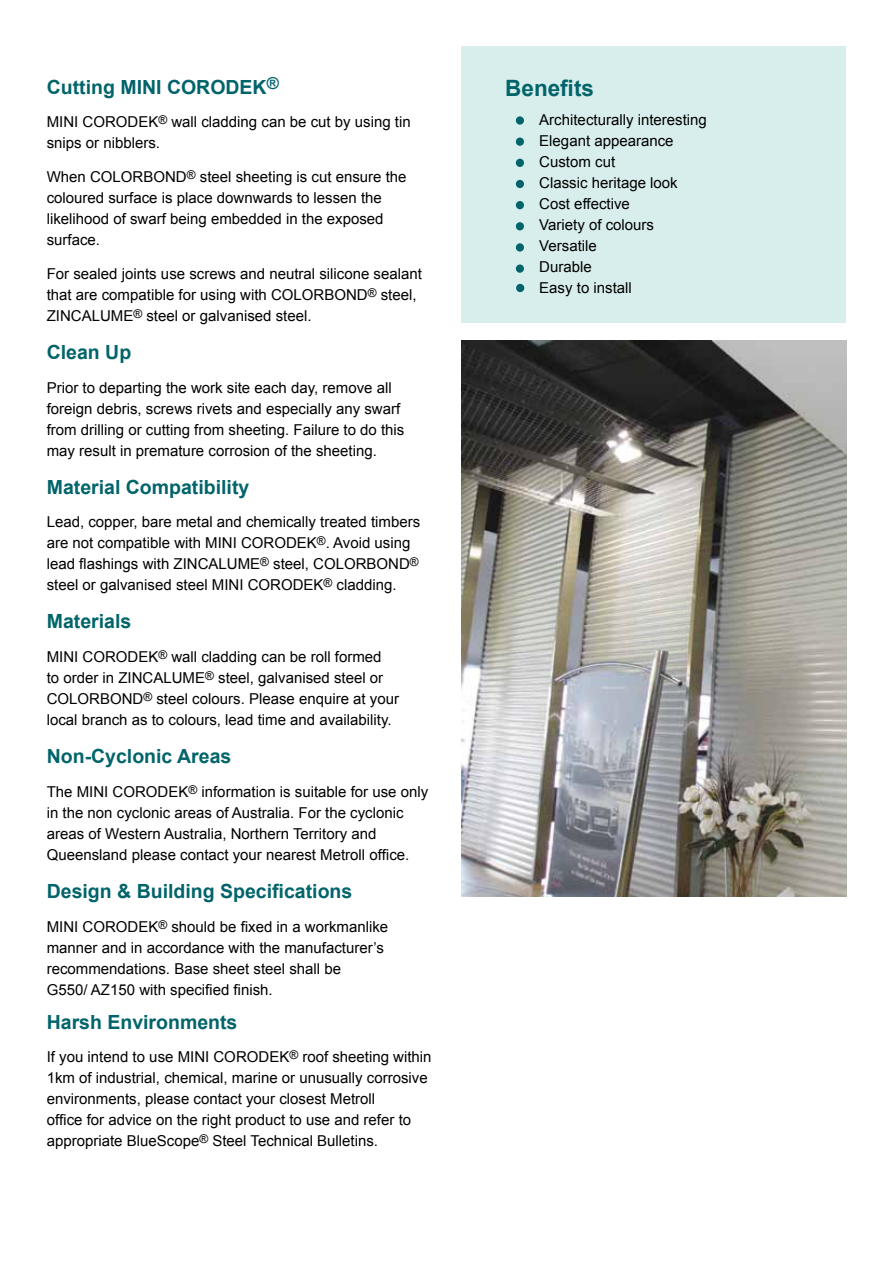
<style>
.page{position:relative;width:893px;height:1263px;background:#fff}
.page>*{position:absolute;margin:0;border:0;box-sizing:border-box;transform-origin:0 0}
.t1{font:700 22.5px "Arial";color:#00646a}
.t2{font:700 19.5px "Arial";color:#00646a}
.t3{font:15px/21px "Arial";color:#000}
</style>
<div class="page">
<div style="left:461px;top:47px;width:385px;height:276px;background:#d8eeec"></div>
<div style="left:516px;top:116px;width:8px;height:9px;background:#00646a;border-radius:50%"></div>
<div style="left:516px;top:180px;width:8px;height:8px;background:#00646a;border-radius:50%"></div>
<div style="left:516px;top:138px;width:8px;height:8px;background:#00646a;border-radius:50%"></div>
<div style="left:516px;top:201px;width:8px;height:8px;background:#00646a;border-radius:50%"></div>
<div style="left:516px;top:159px;width:8px;height:8px;background:#00646a;border-radius:50%"></div>
<div style="left:516px;top:222px;width:8px;height:8px;background:#00646a;border-radius:50%"></div>
<div style="left:516px;top:243px;width:8px;height:9px;background:#00646a;border-radius:50%"></div>
<div style="left:516px;top:264px;width:8px;height:9px;background:#00646a;border-radius:50%"></div>
<div style="left:516px;top:284px;width:8px;height:8px;background:#00646a;border-radius:50%"></div>
<img style="left:461px;top:340px;width:385px;height:557px">
<h2 class="t2" style="left:47px;top:74px;width:234px">Cutting MINI CORODEK<sup>®</sup></h2>
<p class="t3" style="left:47px;top:112px;width:365px">MINI CORODEK<sup>®</sup> wall cladding can be cut by using tin snips or nibblers.</p>
<p class="t3" style="left:47px;top:167px;width:361px">When COLORBOND<sup>®</sup> steel sheeting is cut ensure the coloured surface is place downwards to lessen the likelihood of swarf being embedded in the exposed surface.</p>
<p class="t3" style="left:47px;top:263px;width:377px">For sealed joints use screws and neutral silicone sealant that are compatible for using with COLORBOND<sup>®</sup> steel,<br>ZINCALUME<sup>®</sup> steel or galvanised steel.</p>
<h2 class="t2" style="left:47px;top:339px;width:86px">Clean Up</h2>
<p class="t3" style="left:47px;top:377px;width:359px">Prior to departing the work site each day, remove all foreign debris, screws rivets and especially any swarf from drilling or cutting from sheeting. Failure to do this may result in premature corrosion of the sheeting.</p>
<h2 class="t2" style="left:47px;top:474px;width:204px">Material Compatibility</h2>
<p class="t3" style="left:47px;top:512px;width:375px">Lead, copper, bare metal and chemically treated timbers are not compatible with MINI CORODEK<sup>®</sup>. Avoid using lead flashings with ZINCALUME<sup>®</sup> steel, COLORBOND<sup>® </sup>steel or galvanised steel MINI CORODEK<sup>®</sup> cladding.</p>
<h2 class="t2" style="left:47px;top:609px;width:86px">Materials</h2>
<p class="t3" style="left:47px;top:647px;width:354px">MINI CORODEK<sup>®</sup> wall cladding can be roll formed<br>to order in ZINCALUME<sup>®</sup> steel, galvanised steel or COLORBOND<sup>®</sup> steel colours. Please enquire at your local branch as to colours, lead time and availability.</p>
<h2 class="t2" style="left:47px;top:743px;width:186px">Non-Cyclonic Areas</h2>
<p class="t3" style="left:47px;top:781px;width:383px">The MINI CORODEK<sup>®</sup> information is suitable for use only in the non cyclonic areas of Australia. For the cyclonic areas of Western Australia, Northern Territory and Queensland please contact your nearest Metroll office.</p>
<h2 class="t2" style="left:47px;top:878px;width:307px">Design &amp; Building Specifications</h2>
<p class="t3" style="left:47px;top:916px;width:343px">MINI CORODEK<sup>®</sup> should be fixed in a workmanlike manner and in accordance with the manufacturer’s recommendations. Base sheet steel shall be<br>G550/ AZ150 with specified finish.</p>
<h2 class="t2" style="left:47px;top:1009px;width:192px">Harsh Environments</h2>
<p class="t3" style="left:47px;top:1047px;width:386px">If you intend to use MINI CORODEK<sup>®</sup> roof sheeting within 1km of industrial, chemical, marine or unusually corrosive environments, please contact your closest Metroll<br>office for advice on the right product to use and refer to appropriate BlueScope<sup>®</sup> Steel Technical Bulletins.</p>
<h1 class="t1" style="left:505px;top:73px;width:90px">Benefits</h1>
<p class="t3" style="left:539px;top:110px;width:169px">Architecturally interesting<br>Elegant appearance<br>Custom cut<br>Classic heritage look<br>Cost effective<br>Variety of colours<br>Versatile<br>Durable<br>Easy to install</p>
</div>
